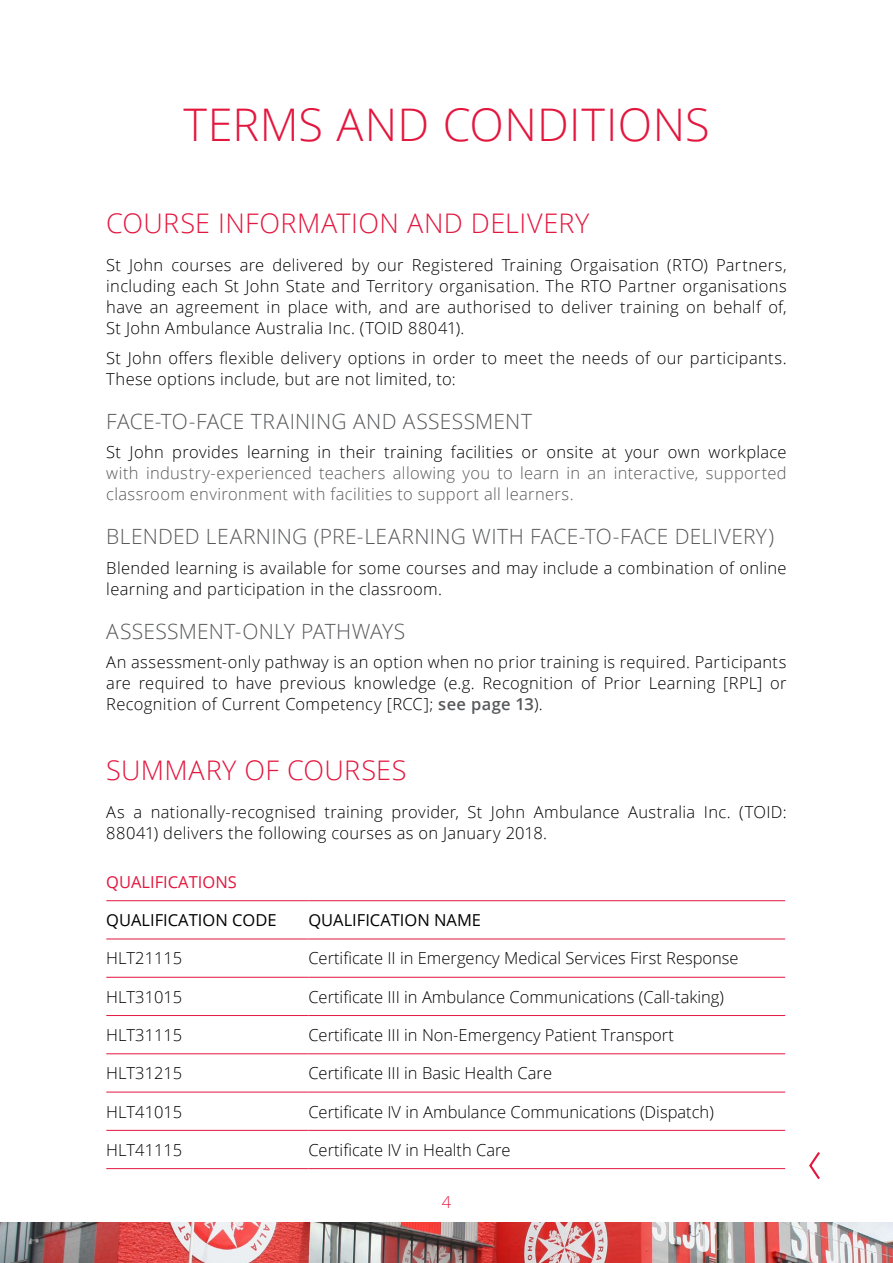
<style>
.page{position:relative;width:893px;height:1263px;background:#fff}
.page>*{position:absolute;margin:0;border:0;box-sizing:border-box;transform-origin:0 0}
.Heading_1_red{font:300 45px "Open Sans";letter-spacing:.01em;color:#e3173e}
.Heading_2_red{font:300 27px "Open Sans";letter-spacing:.015em;color:#e3173e}
.Heading_3{font:300 21px "Open Sans";letter-spacing:.015em;color:#58595b}
.Body_text{font:300 16.5px/21px "Open Sans";letter-spacing:.02em;color:#000}
.Default{font:300 16.5px "Open Sans";color:#000}
.Body_text-2{font:300 16.5px/21px "Open Sans";letter-spacing:.02em;color:#58595b;text-align:justify}
.references{font:16.5px "Open Sans";color:#000}
.references-2{font:16.5px "Open Sans";color:#e3173e}
.t1{font:300 16.5px "Open Sans";color:#e3173e}
.s1{color:#000}
.s2{font-weight:600;color:#58595b}
</style>
<div class="page">
<img style="left:0;top:1222px;width:893px;height:41px">
<svg style="left:809px;top:1152px;width:11px;height:28px"></svg>
<hr style="left:106px;top:900px;width:202px;height:1px;background:#e3173e">
<hr style="left:308px;top:900px;width:477px;height:1px;background:#e3173e">
<hr style="left:106px;top:939px;width:202px;height:1px;background:#e3173e">
<hr style="left:308px;top:939px;width:477px;height:1px;background:#e3173e">
<hr style="left:106px;top:977px;width:202px;height:1px;background:#e3173e">
<hr style="left:308px;top:977px;width:477px;height:1px;background:#e3173e">
<hr style="left:106px;top:1015px;width:202px;height:1px;background:#e3173e">
<hr style="left:308px;top:1015px;width:477px;height:1px;background:#e3173e">
<hr style="left:106px;top:1053px;width:202px;height:1px;background:#e3173e">
<hr style="left:308px;top:1053px;width:477px;height:1px;background:#e3173e">
<hr style="left:106px;top:1092px;width:202px;height:1px;background:#e3173e">
<hr style="left:308px;top:1092px;width:477px;height:1px;background:#e3173e">
<hr style="left:106px;top:1130px;width:202px;height:1px;background:#e3173e">
<hr style="left:308px;top:1130px;width:477px;height:1px;background:#e3173e">
<hr style="left:106px;top:1168px;width:202px;height:1px;background:#e3173e">
<hr style="left:308px;top:1168px;width:477px;height:1px;background:#e3173e">
<p class="Heading_1_red" style="left:183px;top:94px;width:528px">TERMS AND CONDITIONS</p>
<p class="Heading_2_red" style="left:106px;top:205px;width:484px">COURSE INFORMATION AND DELIVERY</p>
<p class="Body_text" style="left:106px;top:254px;width:682px;text-align:justify">St John courses are delivered by our Registered Training Orgaisation (RTO) Partners, including each St John State and Territory organisation. The RTO Partner organisations have an agreement in place with, and are authorised to deliver training on behalf of, St John Ambulance Australia Inc. (TOID 88041).</p>
<p class="Body_text" style="left:106px;top:347px;width:682px">St John offers flexible delivery options in order to meet the needs of our participants.<br>These options include, but are not limited, to:</p>
<p class="Heading_3" style="left:106px;top:407px;width:427px">FACE-TO-FACE TRAINING AND ASSESSMENT</p>
<p class="Body_text-2" style="left:106px;top:441px;width:682px"><span class="s1">St John provides learning in their training facilities or onsite at your own workplace </span>with industry-experienced teachers allowing you to learn in an interactive, supported classroom environment with facilities to support all learners.</p>
<p class="Heading_3" style="left:106px;top:522px;width:669px">BLENDED LEARNING (PRE-LEARNING WITH FACE-TO-FACE DELIVERY)</p>
<p class="Body_text" style="left:106px;top:557px;width:682px">Blended learning is available for some courses and may include a combination of online learning and participation in the classroom.</p>
<p class="Heading_3" style="left:106px;top:617px;width:300px">ASSESSMENT-ONLY PATHWAYS</p>
<p class="Body_text" style="left:106px;top:651px;width:682px;text-align:justify">An assessment-only pathway is an option when no prior training is required. Participants are required to have previous knowledge (e.g. Recognition of Prior Learning [RPL] or Recognition of Current Competency [RCC]; <span class="s2">see page 13</span>).</p>
<p class="Heading_2_red" style="left:106px;top:752px;width:302px">SUMMARY OF COURSES</p>
<p class="Body_text" style="left:106px;top:801px;width:682px">As a nationally-recognised training provider, St John Ambulance Australia Inc. (TOID:<br>88041) delivers the following courses as on January 2018.</p>
<p class="references-2" style="left:106px;top:870px;width:132px">QUALIFICATIONS</p>
<p class="references" style="left:106px;top:909px;width:172px">QUALIFICATION CODE</p>
<p class="references" style="left:308px;top:909px;width:174px">QUALIFICATION NAME</p>
<p class="Default" style="left:106px;top:947px;width:78px">HLT21115</p>
<p class="Default" style="left:308px;top:947px;width:432px">Certificate II in Emergency Medical Services First Response</p>
<p class="Default" style="left:106px;top:985px;width:78px">HLT31015</p>
<p class="Default" style="left:308px;top:985px;width:417px">Certificate III in Ambulance Communications (Call-taking)</p>
<p class="Default" style="left:106px;top:1024px;width:78px">HLT31115</p>
<p class="Default" style="left:308px;top:1024px;width:367px">Certificate III in Non-Emergency Patient Transport</p>
<p class="Default" style="left:106px;top:1062px;width:78px">HLT31215</p>
<p class="Default" style="left:308px;top:1062px;width:245px">Certificate III in Basic Health Care</p>
<p class="Default" style="left:106px;top:1100px;width:78px">HLT41015</p>
<p class="Default" style="left:308px;top:1100px;width:407px">Certificate IV in Ambulance Communications (Dispatch)</p>
<p class="Default" style="left:106px;top:1138px;width:78px">HLT41115</p>
<p class="Default" style="left:308px;top:1138px;width:204px">Certificate IV in Health Care</p>
<p class="t1" style="left:442px;top:1190px;width:11px">4</p>
</div>
